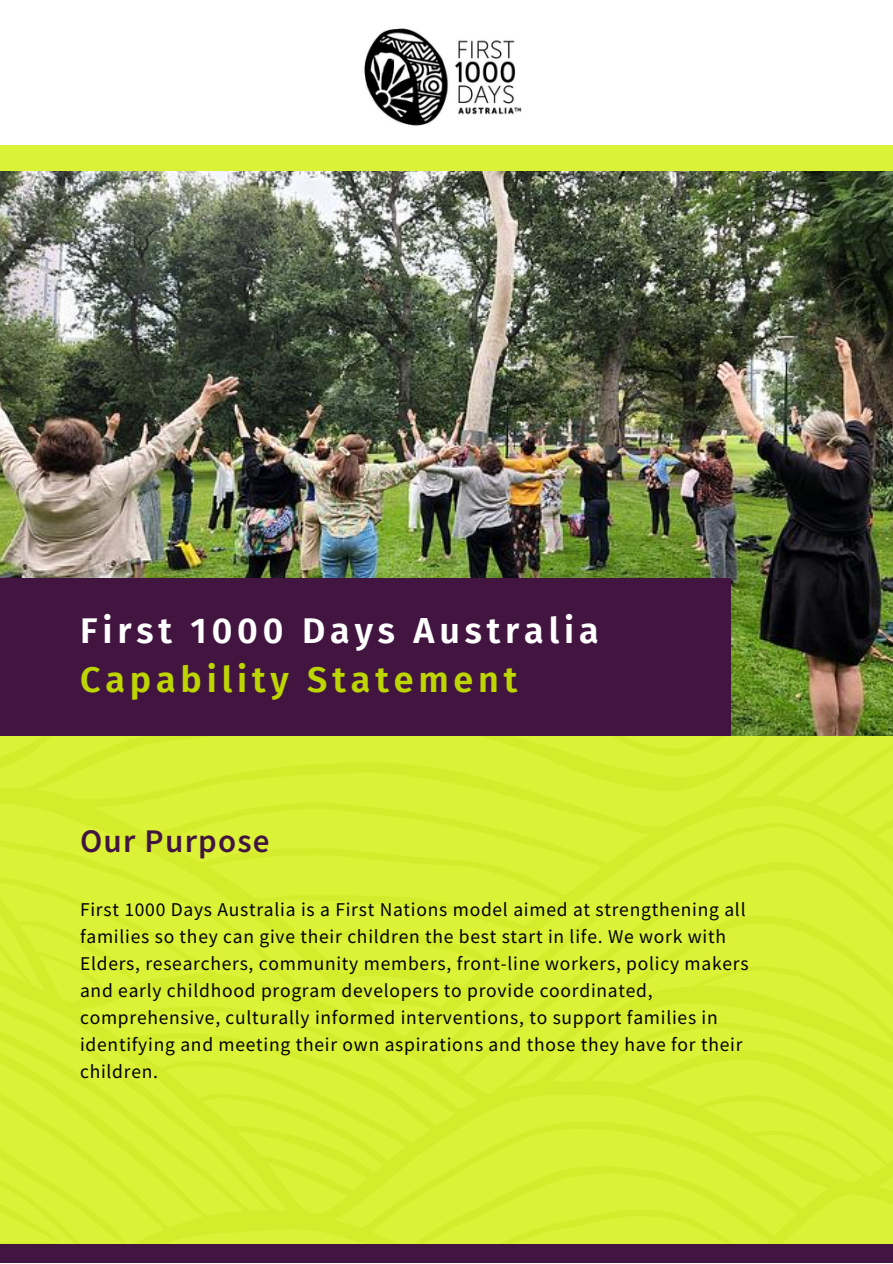
<style>
.page{position:relative;width:893px;height:1264px;background:#fff}
.page>*{position:absolute;margin:0;border:0;box-sizing:border-box;transform-origin:0 0}
.t1{font:600 35.85px/49.5px "Fira Sans";letter-spacing:.135em;color:#fff}
.t2{font:600 33px "Source Sans Pro";letter-spacing:.04em;color:#421540}
.t3{font:19.5px/27px "Source Sans Pro";letter-spacing:.04em;color:#000}
.s1{color:#bed600}
</style>
<div class="page">
<svg style="left:0;top:735px;width:892px;height:509px;background:#d9f034"></svg>
<svg style="left:0;top:735px;width:53px;height:39px;background:#d5ea34"></svg>
<svg style="left:0;top:1170px;width:58px;height:71px;background:#d9f034"></svg>
<svg style="left:468px;top:735px;width:301px;height:56px;background:#d6ec33"></svg>
<img style="left:0;top:170px;width:892px;height:565px">
<div style="left:0;top:578px;width:730px;height:157px;background:#421540"></div>
<img style="left:364px;top:28px;width:158px;height:98px">
<div style="left:0;top:145px;width:892px;height:25px;background:#dbf237"></div>
<div style="left:0;top:1244px;width:892px;height:18px;background:#421540"></div>
<p class="t1" style="left:80px;top:606px;width:520px">First 1000 Days Australia<br><span class="s1">Capability Statement</span></p>
<p class="t2" style="left:80px;top:819px;width:191px">Our Purpose</p>
<p class="t3" style="left:80px;top:895px;width:670px">First 1000 Days Australia is a First Nations model aimed at strengthening all families so they can give their children the best start in life. We work with Elders, researchers, community members, front-line workers, policy makers and early childhood program developers to provide coordinated, comprehensive, culturally informed interventions, to support families in identifying and meeting their own aspirations and those they have for their children.</p>
</div>
